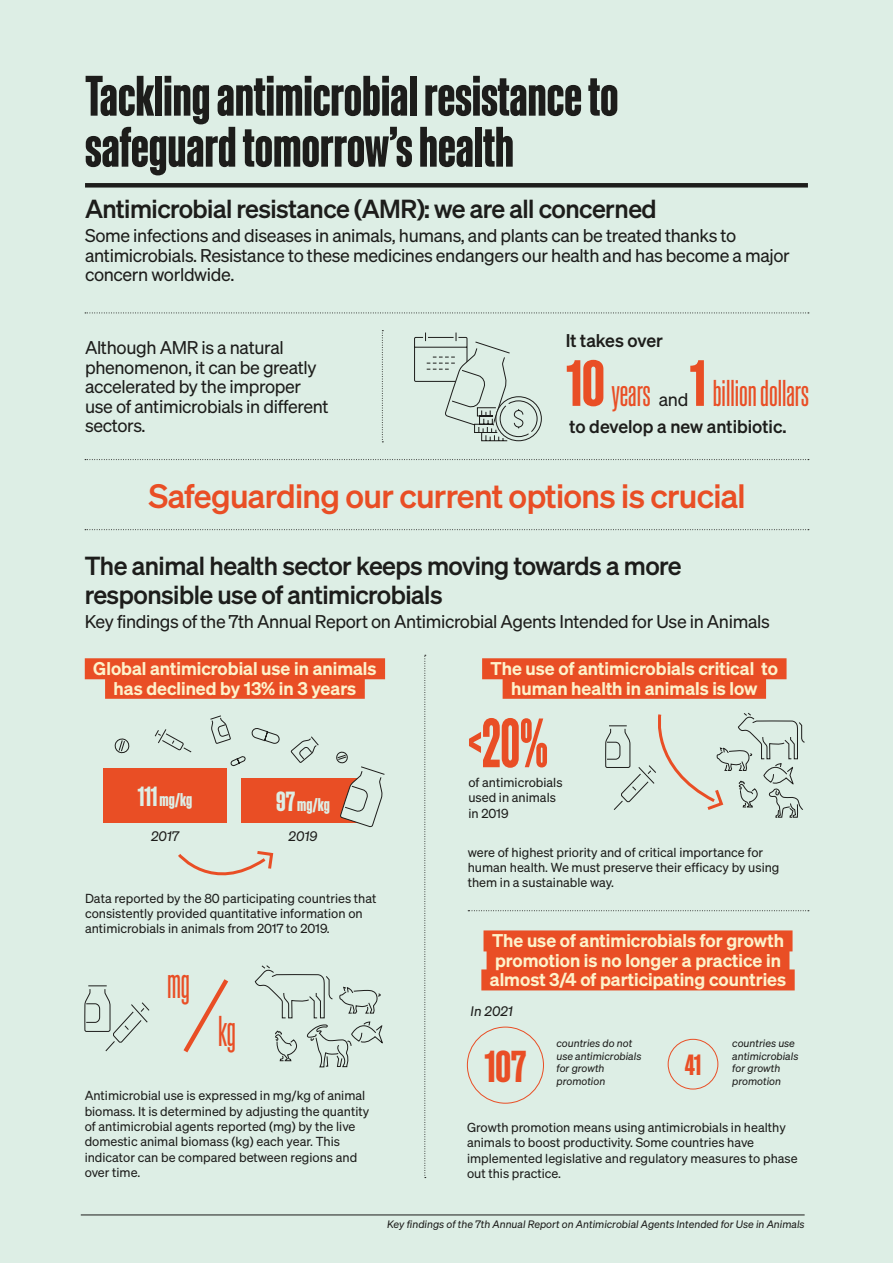
<style>
.page{position:relative;width:893px;height:1263px;background:#ddeee5}
.page>*{position:absolute;margin:0;border:0;box-sizing:border-box;transform-origin:0 0}
.t1{font:67.8px "Sohne Schmal Dreiviertelfett";color:#e94e25;scale:.79 1}
.t2{font:55.5px/51px "Sohne Schmal Dreiviertelfett";color:#1d1d1b}
.t3{font:43.5px "Sohne Schmal Dreiviertelfett";color:#e94e25}
.t4{font:42px "Sohne Schmal Buch";color:#e94e25;scale:.89 1}
.t5{font:36.3px "Sohne Schmal Buch";color:#e94e25}
.t6{font:33px "Sohne Kraftig";letter-spacing:-.02em;color:#e94e25}
.t7{font:28.5px "Sohne Schmal Dreiviertelfett";color:#e94e25}
.t8{font:25.5px/28.5px "Sohne Kraftig";letter-spacing:-.02em;color:#1d1d1b}
.t9{font:18px/19.5px "Sohne Buch";letter-spacing:-.02em;color:#1d1d1b}
.t10{font:600 18px/19.5px "Sohne";color:#fdf2cb;text-align:center}
.t11{font:18px "Sohne Kraftig";color:#1d1d1b}
.t12{font:18px "Sohne Schmal Dreiviertelfett";letter-spacing:-.005em;color:#ddeee5}
.t13{font:13.5px "Sohne Buch Kursiv";letter-spacing:-.005em;color:#1d1d1b}
.t14{font:12.75px/15.3px "Sohne Buch";color:#1d1d1b}
.t15{font:10.5px/12.6px "Sohne Buch Kursiv";color:#1d1d1b}
.s1{font-family:"Sohne Schmal Dreiviertelfett";font-size:63.45px}
.s2{font-size:27px}
</style>
<div class="page">
<svg style="left:382px;top:330px;width:1px;height:112px"></svg>
<svg style="left:85px;top:313px;width:724px;height:1px"></svg>
<svg style="left:85px;top:459px;width:724px;height:1px"></svg>
<svg style="left:85px;top:529px;width:724px;height:1px"></svg>
<div style="left:85px;top:183px;width:723px;height:5px;background:#1d1d1b"></div>
<div style="left:85px;top:658px;width:300px;height:21px;background:#e94e25"></div>
<div style="left:105px;top:678px;width:260px;height:21px;background:#e94e25"></div>
<div style="left:482px;top:658px;width:304px;height:21px;background:#e94e25"></div>
<div style="left:503px;top:678px;width:263px;height:21px;background:#e94e25"></div>
<div style="left:241px;top:778px;width:124px;height:45px;background:#e94e25"></div>
<div style="left:103px;top:768px;width:124px;height:55px;background:#e94e25"></div>
<svg style="left:178px;top:851px;width:96px;height:25px"></svg>
<hr style="left:81px;top:1215px;width:724px;height:1px;background:#1d1d1b">
<svg style="left:605px;top:678px;width:200px;height:140px"></svg>
<svg style="left:84px;top:985px;width:66px;height:67px"></svg>
<svg style="left:183px;top:979px;width:46px;height:74px"></svg>
<div style="left:483px;top:930px;width:309px;height:21px;background:#e94e25"></div>
<div style="left:487px;top:950px;width:302px;height:21px;background:#e94e25"></div>
<div style="left:481px;top:969px;width:314px;height:21px;background:#e94e25"></div>
<svg style="left:424px;top:655px;width:2px;height:523px"></svg>
<svg style="left:468px;top:910px;width:341px;height:1px"></svg>
<div style="left:467px;top:1027px;width:77px;height:76px;border:1px solid #e94e25;border-radius:50%"></div>
<div style="left:668px;top:1039px;width:50px;height:50px;border:1px solid #e94e25;border-radius:50%"></div>
<svg style="left:414px;top:332px;width:128px;height:109px"></svg>
<svg style="left:154px;top:729px;width:38px;height:24px"></svg>
<svg style="left:210px;top:715px;width:21px;height:29px"></svg>
<svg style="left:291px;top:736px;width:28px;height:27px"></svg>
<svg style="left:251px;top:728px;width:29px;height:16px"></svg>
<svg style="left:231px;top:756px;width:15px;height:10px"></svg>
<svg style="left:336px;top:751px;width:49px;height:76px"></svg>
<svg style="left:114px;top:738px;width:16px;height:15px"></svg>
<svg style="left:254px;top:965px;width:129px;height:103px"></svg>
<h2 class="t2" style="left:85px;top:70px;width:535px">Tackling antimicrobial resistance to safeguard tomorrow’s health</h2>
<h3 class="t8" style="left:85px;top:194px;width:573px">Antimicrobial resistance (AMR): we are all concerned</h3>
<h3 class="t9" style="left:85px;top:226px;width:706px">Some infections and diseases in animals, humans, and plants can be treated thanks to antimicrobials. Resistance to these medicines endangers our health and has become a major concern worldwide.</h3>
<h3 class="t9" style="left:85px;top:338px;width:245px">Although AMR is a natural phenomenon, it can be greatly accelerated by the improper use of antimicrobials in different sectors.</h3>
<h3 class="t11" style="left:566px;top:329px;width:99px">It takes over</h3>
<h3 class="t5" style="left:566px;top:375px;width:244px"><span class="s1">10</span> years <span class="s1">1</span> billion dollars</h3>
<h3 class="t9" style="left:659px;top:389px;width:31px">and</h3>
<h3 class="t11" style="left:569px;top:415px;width:219px">to develop a new antibiotic.</h3>
<h3 class="t6" style="left:149px;top:476px;width:599px">Safeguarding our current options is crucial</h3>
<h3 class="t8" style="left:85px;top:551px;width:598px">The animal health sector keeps moving towards a more responsible use of antimicrobials</h3>
<h3 class="t9" style="left:85px;top:611px;width:686px">Key findings of the 7th Annual Report on Antimicrobial Agents Intended for Use in Animals</h3>
<h3 class="t10" style="left:93px;top:658px;width:285px">Global antimicrobial use in animals has declined by 13% in 3 years</h3>
<h3 class="t10" style="left:491px;top:658px;width:289px">The use of antimicrobials critical to human health in animals is low</h3>
<h3 class="t12" style="left:138px;top:790px;width:56px"><span class="s2">111</span> mg/kg</h3>
<h3 class="t12" style="left:276px;top:795px;width:55px"><span class="s2">97</span> mg/kg</h3>
<p class="t13" style="left:151px;top:828px;width:29px">2017</p>
<p class="t13" style="left:289px;top:828px;width:30px">2019</p>
<p class="t14" style="left:85px;top:890px;width:293px">Data reported by the 80 participating countries that consistently provided quantitative information on antimicrobials in animals from 2017 to 2019.</p>
<h3 class="t4" style="left:167px;top:962px;width:27px">mg</h3>
<h3 class="t4" style="left:218px;top:1010px;width:21px">kg</h3>
<p class="t14" style="left:85px;top:1088px;width:286px">Antimicrobial use is expressed in mg/kg of animal biomass. It is determined by adjusting the quantity of antimicrobial agents reported (mg) by the live domestic animal biomass (kg) each year. This indicator can be compared between regions and over time.</p>
<h1 class="t1" style="left:468px;top:707px;width:103px">&lt;20%</h1>
<p class="t14" style="left:468px;top:774px;width:96px">of antimicrobials used in animals in 2019</p>
<p class="t14" style="left:468px;top:844px;width:313px">were of highest priority and of critical importance for human health. We must preserve their efficacy by using them in a sustainable way.</p>
<h3 class="t10" style="left:490px;top:931px;width:298px;text-align:left">The use of antimicrobials for growth promotion is no longer a practice in almost 3/4 of participating countries</h3>
<p class="t13" style="left:471px;top:1003px;width:44px">In 2021</p>
<h3 class="t3" style="left:485px;top:1043px;width:43px">107</h3>
<p class="t15" style="left:556px;top:1037px;width:86px">countries do not use antimicrobials for growth promotion</p>
<p class="t15" style="left:732px;top:1037px;width:68px">countries use antimicrobials for growth</p>
<h3 class="t7" style="left:685px;top:1049px;width:18px">41</h3>
<p class="t15" style="left:732px;top:1075px;width:50px">promotion</p>
<p class="t14" style="left:467px;top:1119px;width:332px">Growth promotion means using antimicrobials in healthy animals to boost productivity. Some countries have implemented legislative and regulatory measures to phase out this practice.</p>
<p class="t15" style="left:387px;top:1217px;width:419px">Key findings of the 7th Annual Report on Antimicrobial Agents Intended for Use in Animals</p>
</div>
